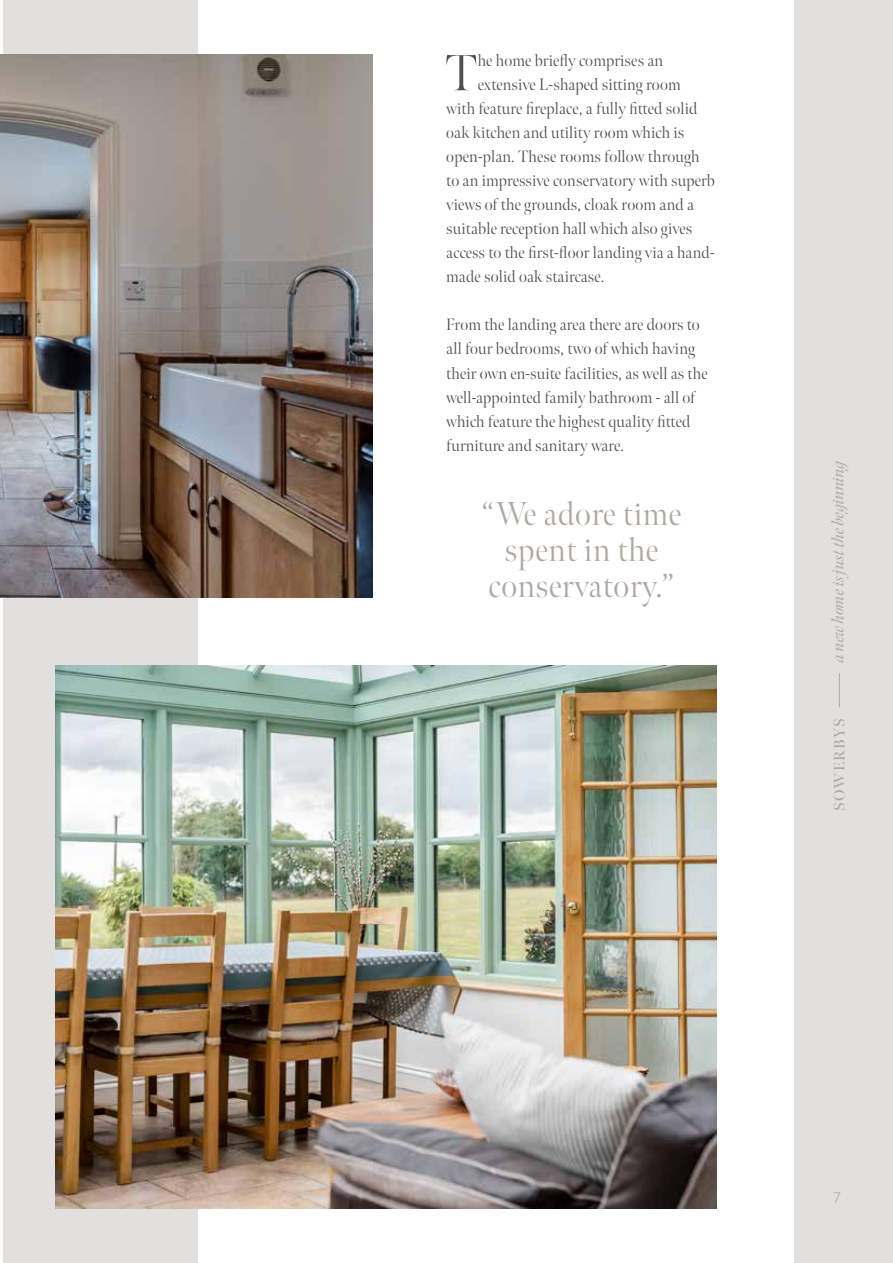
<style>
.page{position:relative;width:893px;height:1263px;background:#fff}
.page>*{position:absolute;margin:0;border:0;box-sizing:border-box;transform-origin:0 0}
.t1{font:300 51px "Meno Banner";color:#4f4f4f}
.t2{font:300 33px/36px "Meno Banner";letter-spacing:.02em;color:#ada8a0;text-align:center}
.t3{font:300 16.5px/24px "Meno Banner";letter-spacing:.01em;color:#4f4f4f}
.t4{font:italic 16.5px "Meno Banner";letter-spacing:-.01em;color:#ada8a0}
.t5{font:600 15px "Meno Banner";letter-spacing:.08em;color:#ada8a0}
.t6{font:300 15px "Quasimoda";color:#ada8a0}
</style>
<div class="page">
<hr style="left:0;top:0;width:1px;height:1263px;background:#e2e0df">
<div style="left:3px;top:0;width:890px;height:1263px;background:#e2e0df"></div>
<hr style="left:839px;top:673px;width:1px;height:34px;background:#ada8a0">
<div style="left:198px;top:0;width:596px;height:1263px;background:#fff"></div>
<img style="left:0;top:54px;width:372px;height:543px">
<img style="left:55px;top:665px;width:661px;height:544px">
<h1 class="t1" style="left:445px;top:42px;width:33px">T</h1>
<p class="t3" style="left:478px;top:49px;width:187px">he home briefly comprises an</p>
<p class="t3" style="left:478px;top:73px;width:205px">extensive L-shaped sitting room</p>
<p class="t3" style="left:446px;top:97px;width:253px">with feature fireplace, a fully fitted solid</p>
<p class="t3" style="left:446px;top:121px;width:239px">oak kitchen and utility room which is</p>
<p class="t3" style="left:446px;top:145px;width:255px">open-plan. These rooms follow through</p>
<p class="t3" style="left:446px;top:169px;width:270px">to an impressive conservatory with superb</p>
<p class="t3" style="left:446px;top:193px;width:249px">views of the grounds, cloak room and a</p>
<p class="t3" style="left:446px;top:217px;width:247px">suitable reception hall which also gives</p>
<p class="t3" style="left:446px;top:241px;width:270px">access to the first-floor landing via a hand-</p>
<p class="t3" style="left:446px;top:265px;width:160px">made solid oak staircase.</p>
<p class="t3" style="left:446px;top:313px;width:263px">From the landing area there are doors to all four bedrooms, two of which having their own en-suite facilities, as well as the well-appointed family bathroom - all of which feature the highest quality fitted furniture and sanitary ware.</p>
<h2 class="t2" style="left:481px;top:497px;width:201px">“We adore time spent in the conservatory.”</h2>
<p class="t4" style="left:828px;top:662px;width:206px;rotate:-90deg">a new home is just the beginning</p>
<p class="t5" style="left:830px;top:811px;width:94px;rotate:-90deg">SOWERBYS</p>
<p class="t6" style="left:834px;top:1187px;width:8px">7</p>
</div>
